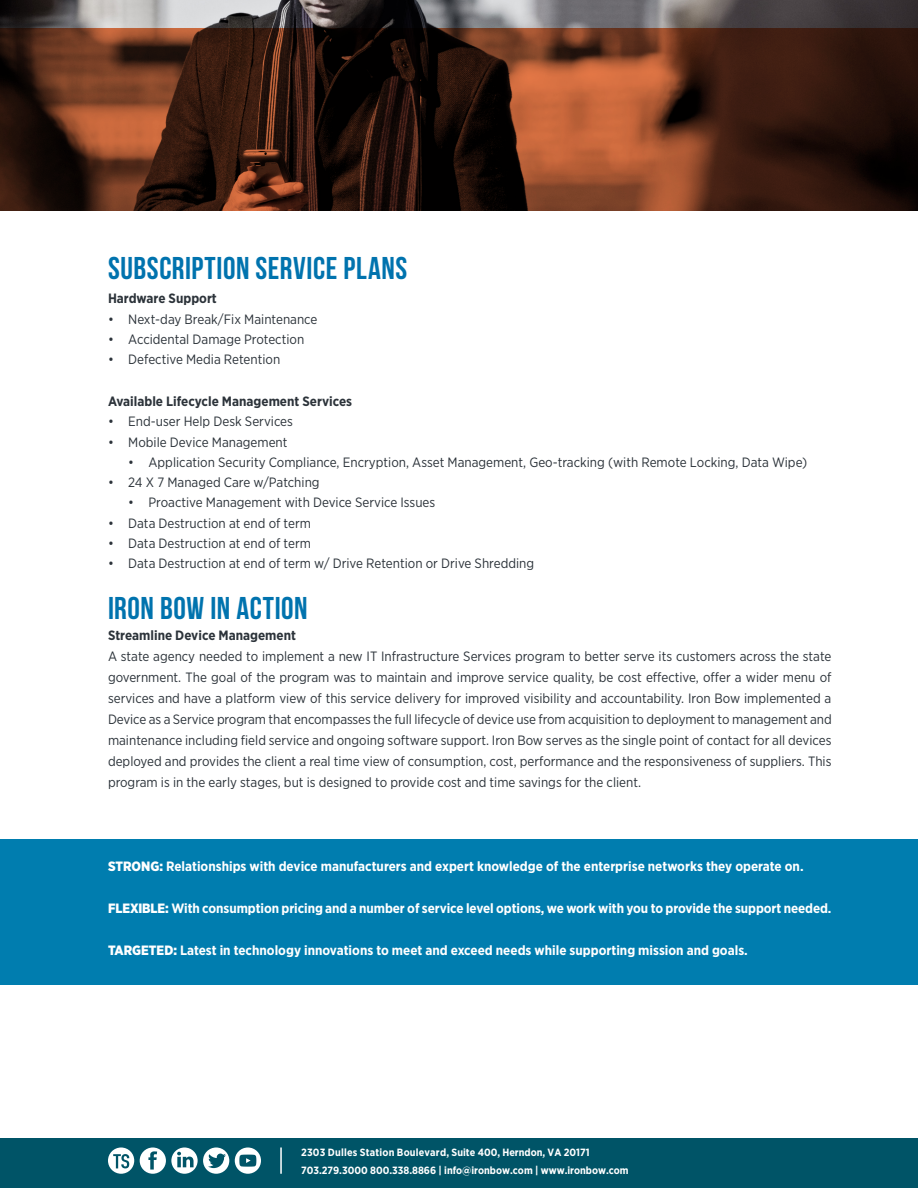
<style>
.page{position:relative;width:918px;height:1188px;background:#fff}
.page>*{position:absolute;margin:0;border:0;box-sizing:border-box;transform-origin:0 0}
.MAIN_PARAGRAPH{font:700 31.5px "Bebas Neue";letter-spacing:.015em;color:#0073ae}
.BLUE_OPENING_PARAGRA{font:13.5px/21px "Gotham Narrow";color:#2c333a;text-align:justify}
.BLUE_OPENING_PARAGRA-2{font:700 13.5px "Gotham Narrow";color:#fff}
.BLUE_OPENING_PARAGRA-3{font:700 13.5px "Gotham Narrow";color:#2c333a}
.t1{font:700 10.5px/18px "Gotham Narrow";color:#fff}
.s1{font-weight:900}
</style>
<div class="page">
<img style="left:0;top:0;width:918px;height:28px">
<div style="left:0;top:1138px;width:918px;height:50px;background:#005467"></div>
<svg style="left:0;top:28px;width:918px;height:182px;background:#4b2516"></svg>
<svg style="left:108px;top:1148px;width:26px;height:26px"></svg>
<svg style="left:140px;top:1148px;width:89px;height:26px"></svg>
<svg style="left:235px;top:1148px;width:26px;height:26px"></svg>
<hr style="left:280px;top:1148px;width:2px;height:26px;background:#fff">
<div style="left:0;top:839px;width:918px;height:145px;background:#007daf"></div>
<p class="MAIN_PARAGRAPH" style="left:108px;top:251px;width:301px">SUBSCRIPTION SERVICE PLANS</p>
<p class="BLUE_OPENING_PARAGRA-3" style="left:108px;top:290px;width:110px">Hardware Support</p>
<p class="BLUE_OPENING_PARAGRA" style="left:108px;top:308px;width:211px">• Next-day Break/Fix Maintenance</p>
<p class="BLUE_OPENING_PARAGRA" style="left:108px;top:328px;width:198px">• Accidental Damage Protection</p>
<p class="BLUE_OPENING_PARAGRA" style="left:108px;top:349px;width:174px">• Defective Media Retention</p>
<p class="BLUE_OPENING_PARAGRA-3" style="left:108px;top:393px;width:246px">Available Lifecycle Management Services</p>
<p class="BLUE_OPENING_PARAGRA" style="left:108px;top:411px;width:187px">• End-user Help Desk Services</p>
<p class="BLUE_OPENING_PARAGRA" style="left:108px;top:431px;width:181px">• Mobile Device Management</p>
<p class="BLUE_OPENING_PARAGRA" style="left:128px;top:451px;width:681px">• Application Security Compliance, Encryption, Asset Management, Geo-tracking (with Remote Locking, Data Wipe)</p>
<p class="BLUE_OPENING_PARAGRA" style="left:108px;top:472px;width:213px">• 24 X 7 Managed Care w/Patching</p>
<p class="BLUE_OPENING_PARAGRA" style="left:128px;top:492px;width:309px">• Proactive Management with Device Service Issues</p>
<p class="BLUE_OPENING_PARAGRA" style="left:108px;top:512px;width:205px">• Data Destruction at end of term</p>
<p class="BLUE_OPENING_PARAGRA" style="left:108px;top:532px;width:205px">• Data Destruction at end of term</p>
<p class="BLUE_OPENING_PARAGRA" style="left:108px;top:553px;width:428px">• Data Destruction at end of term w/ Drive Retention or Drive Shredding</p>
<p class="MAIN_PARAGRAPH" style="left:108px;top:591px;width:201px">IRON BOW IN ACTION</p>
<p class="BLUE_OPENING_PARAGRA-3" style="left:108px;top:627px;width:190px">Streamline Device Management</p>
<p class="BLUE_OPENING_PARAGRA" style="left:108px;top:646px;width:725px">A state agency needed to implement a new IT Infrastructure Services program to better serve its customers across the state government. The goal of the program was to maintain and improve service quality, be cost effective, offer a wider menu of services and have a platform view of this service delivery for improved visibility and accountability. Iron Bow implemented a Device as a Service program that encompasses the full lifecycle of device use from acquisition to deployment to management and maintenance including field service and ongoing software support. Iron Bow serves as the single point of contact for all devices deployed and provides the client a real time view of consumption, cost, performance and the responsiveness of suppliers. This program is in the early stages, but is designed to provide cost and time savings for the client.</p>
<p class="BLUE_OPENING_PARAGRA-2" style="left:108px;top:858px;width:697px"><span class="s1">STRONG:</span> Relationships with device manufacturers and expert knowledge of the enterprise networks they operate on.</p>
<p class="BLUE_OPENING_PARAGRA-2" style="left:108px;top:900px;width:725px"><span class="s1">FLEXIBLE:</span> With consumption pricing and a number of service level options, we work with you to provide the support needed.</p>
<p class="BLUE_OPENING_PARAGRA-2" style="left:108px;top:942px;width:641px"><span class="s1">TARGETED:</span> Latest in technology innovations to meet and exceed needs while supporting mission and goals.</p>
<p class="t1" style="left:301px;top:1143px;width:329px">2303 Dulles Station Boulevard, Suite 400, Herndon, VA 20171<br>703.279.3000 800.338.8866 | info@ironbow.com | www.ironbow.com</p>
</div>
